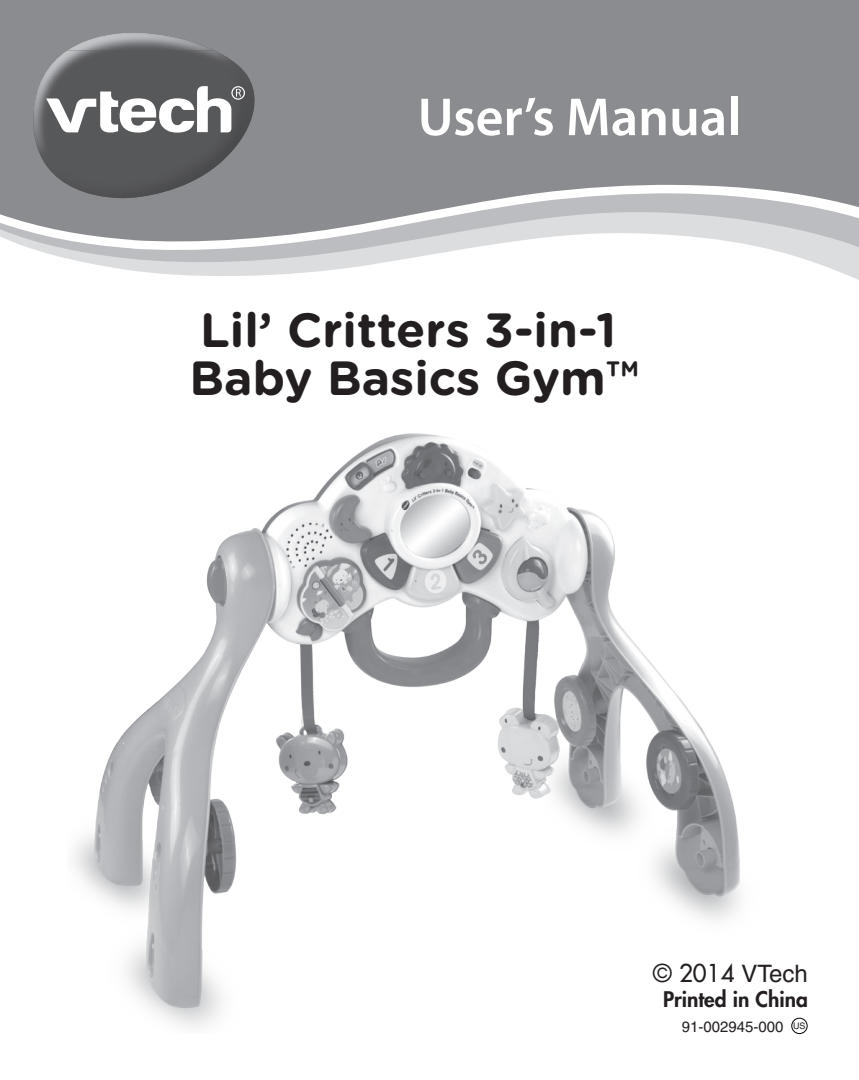
<style>
.page{position:relative;width:859px;height:1080px;background:#fff}
.page>*{position:absolute;margin:0;border:0;box-sizing:border-box;transform-origin:0 0}
.t1{font:600 54px "Myriad Pro";color:#fff}
.Subhead_3{font:700 48px/48px "Gotham Rounded";color:#231f20}
.t2{font:500 24px "Futura";color:#231f20}
.t3{font:800 21px "Futura";color:#231f20}
.t4{font:500 15px "Helvetica";color:#231f20}
.t5{font:500 9px "Helvetica";color:#231f20}
.s1{font-family:"Helvetica"}
</style>
<div class="page">
<img style="left:73px;top:433px;width:667px;height:594px">
<div style="left:791px;top:1018px;width:16px;height:16px;border:1px solid #000;border-radius:50%"></div>
<svg style="left:100px;top:265px;width:759px;height:15px"></svg>
<svg style="left:47px;top:253px;width:812px;height:12px"></svg>
<svg style="left:19px;top:244px;width:840px;height:9px"></svg>
<svg style="left:0;top:0;width:859px;height:244px;background:#96989b"></svg>
<div style="left:33px;top:32px;width:231px;height:166px;background:#8a8c8f"></div>
<img style="left:45px;top:164px;width:174px;height:34px">
<img style="left:241px;top:95px;width:13px;height:44px">
<img style="left:67px;top:33px;width:147px;height:17px">
<img style="left:33px;top:50px;width:208px;height:114px">
<svg style="left:46px;top:86px;width:199px;height:47px"></svg>
<p class="t1" style="left:418px;top:83px;width:325px">User’s Manual</p>
<p class="Subhead_3" style="left:190px;top:304px;width:451px">Lil’ Critters 3-in-1<br>Baby Basics Gym™</p>
<p class="t2" style="left:653px;top:958px;width:157px">© 2014 <span class="s1">VTech</span></p>
<p class="t3" style="left:663px;top:986px;width:146px">Printed in China</p>
<p class="t4" style="left:682px;top:1018px;width:103px">91-002945-000</p>
<p class="t5" style="left:793px;top:1020px;width:14px">US</p>
</div>
